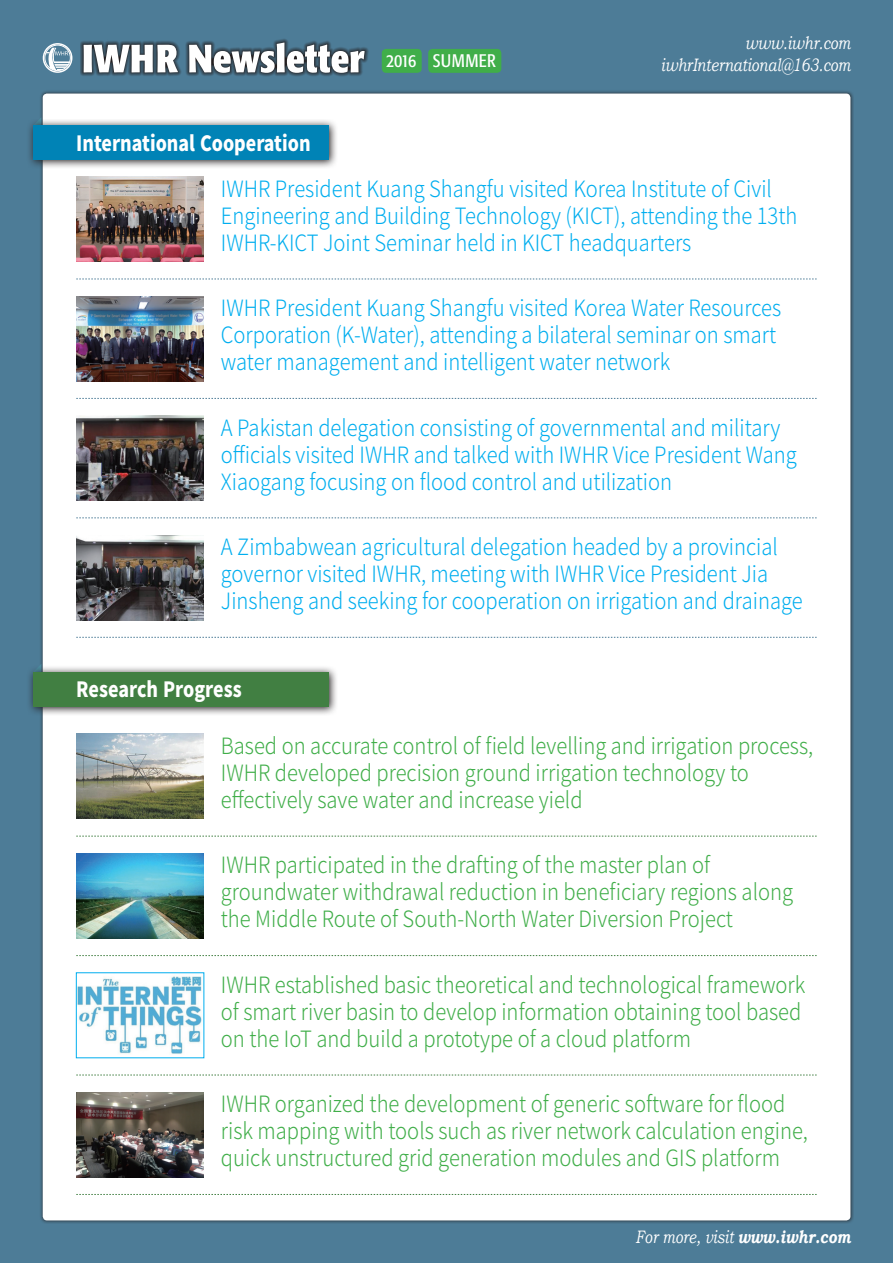
<style>
.page{position:relative;width:893px;height:1263px;background:#4d7c97}
.page>*{position:absolute;margin:0;border:0;box-sizing:border-box;transform-origin:0 0}
.t1{font:300 22.5px/27px "Source Han Sans SC";color:#00aeef;scale:.9 1}
.t2{font:300 22.5px/27px "Source Han Sans SC";color:#40ae49;scale:.9 1}
.t3{font:800 21px "Source Han Sans SC";color:#fff;scale:.84 1}
.t4{font:italic 18px/21.6px "Bookman Old Style";color:#fff;text-align:right;scale:.8 1}
.t5{font:condensed 18px "Formata";letter-spacing:.02em;color:#fff}
.s1{font-weight:700}
</style>
<div class="page">
<div style="left:43px;top:94px;width:807px;height:1126px;background:#fff;border-radius:4px"></div>
<svg style="left:80px;top:39px;width:289px;height:37px"></svg>
<svg style="left:84px;top:43px;width:281px;height:30px;background:#a4afb6"></svg>
<div style="left:43px;top:43px;width:29px;height:30px;border:1px solid #fff;border-radius:50%"></div>
<div style="left:45px;top:45px;width:25px;height:26px;border:1px solid #fff;border-radius:50%"></div>
<svg style="left:45px;top:47px;width:25px;height:24px"></svg>
<div style="left:428px;top:49px;width:73px;height:24px;background:#40ae49;border-radius:4px"></div>
<svg style="left:76px;top:398px;width:741px;height:1px"></svg>
<img style="left:76px;top:296px;width:128px;height:85px">
<svg style="left:94px;top:836px;width:723px;height:1px"></svg>
<img style="left:76px;top:734px;width:128px;height:85px">
<svg style="left:76px;top:637px;width:741px;height:1px"></svg>
<img style="left:76px;top:535px;width:128px;height:85px">
<svg style="left:94px;top:1075px;width:723px;height:1px"></svg>
<img style="left:78px;top:976px;width:124px;height:78px">
<svg style="left:76px;top:518px;width:741px;height:1px"></svg>
<img style="left:76px;top:416px;width:128px;height:85px">
<svg style="left:76px;top:955px;width:741px;height:1px"></svg>
<img style="left:76px;top:853px;width:128px;height:85px">
<svg style="left:76px;top:1194px;width:741px;height:1px"></svg>
<img style="left:76px;top:1092px;width:128px;height:85px">
<svg style="left:76px;top:279px;width:741px;height:1px"></svg>
<img style="left:76px;top:177px;width:128px;height:85px">
<svg style="left:29px;top:665px;width:308px;height:51px"></svg>
<div style="left:33px;top:672px;width:296px;height:34px;background:#417f42"></div>
<svg style="left:76px;top:665px;width:17px;height:7px"></svg>
<svg style="left:29px;top:119px;width:308px;height:50px"></svg>
<div style="left:33px;top:125px;width:296px;height:35px;background:#0083b6"></div>
<svg style="left:76px;top:119px;width:17px;height:6px"></svg>
<div style="left:382px;top:49px;width:40px;height:24px;background:#40ae49;border-radius:4px"></div>
<p class="t3" style="left:76px;top:131px;width:280px">International Cooperation</p>
<p class="t5" style="left:386px;top:50px;width:32px">2016</p>
<p class="t5" style="left:433px;top:50px;width:64px">SUMMER</p>
<p class="t4" style="left:661px;top:32px;width:238px">www.iwhr.com iwhrInternational@163.com</p>
<p class="t1" style="left:221px;top:175px;width:642px">IWHR President Kuang Shangfu visited Korea Institute of Civil<br>Engineering and Building Technology (KICT), attending the 13th<br>IWHR-KICT Joint Seminar held in KICT headquarters</p>
<p class="t1" style="left:221px;top:295px;width:624px">IWHR President Kuang Shangfu visited Korea Water Resources<br>Corporation (K-Water), attending a bilateral seminar on smart water management and intelligent water network</p>
<p class="t1" style="left:221px;top:414px;width:641px">A Pakistan delegation consisting of governmental and military officials visited IWHR and talked with IWHR Vice President Wang<br>Xiaogang focusing on flood control and utilization</p>
<p class="t1" style="left:221px;top:534px;width:648px">A Zimbabwean agricultural delegation headed by a provincial governor visited IWHR, meeting with IWHR Vice President Jia<br>Jinsheng and seeking for cooperation on irrigation and drainage</p>
<p class="t3" style="left:76px;top:677px;width:198px">Research Progress</p>
<p class="t2" style="left:221px;top:732px;width:660px">Based on accurate control of field levelling and irrigation process,<br>IWHR developed precision ground irrigation technology to effectively save water and increase yield</p>
<p class="t2" style="left:221px;top:852px;width:637px">IWHR participated in the drafting of the master plan of groundwater withdrawal reduction in beneficiary regions along the Middle Route of South-North Water Diversion Project</p>
<p class="t2" style="left:221px;top:971px;width:651px">IWHR established basic theoretical and technological framework of smart river basin to develop information obtaining tool based on the IoT and build a prototype of a cloud platform</p>
<p class="t2" style="left:221px;top:1091px;width:654px">IWHR organized the development of generic software for flood risk mapping with tools such as river network calculation engine, quick unstructured grid generation modules and GIS platform</p>
<p class="t4" style="left:636px;top:1226px;width:270px">For more, visit <span class="s1">www.iwhr.com</span></p>
</div>
